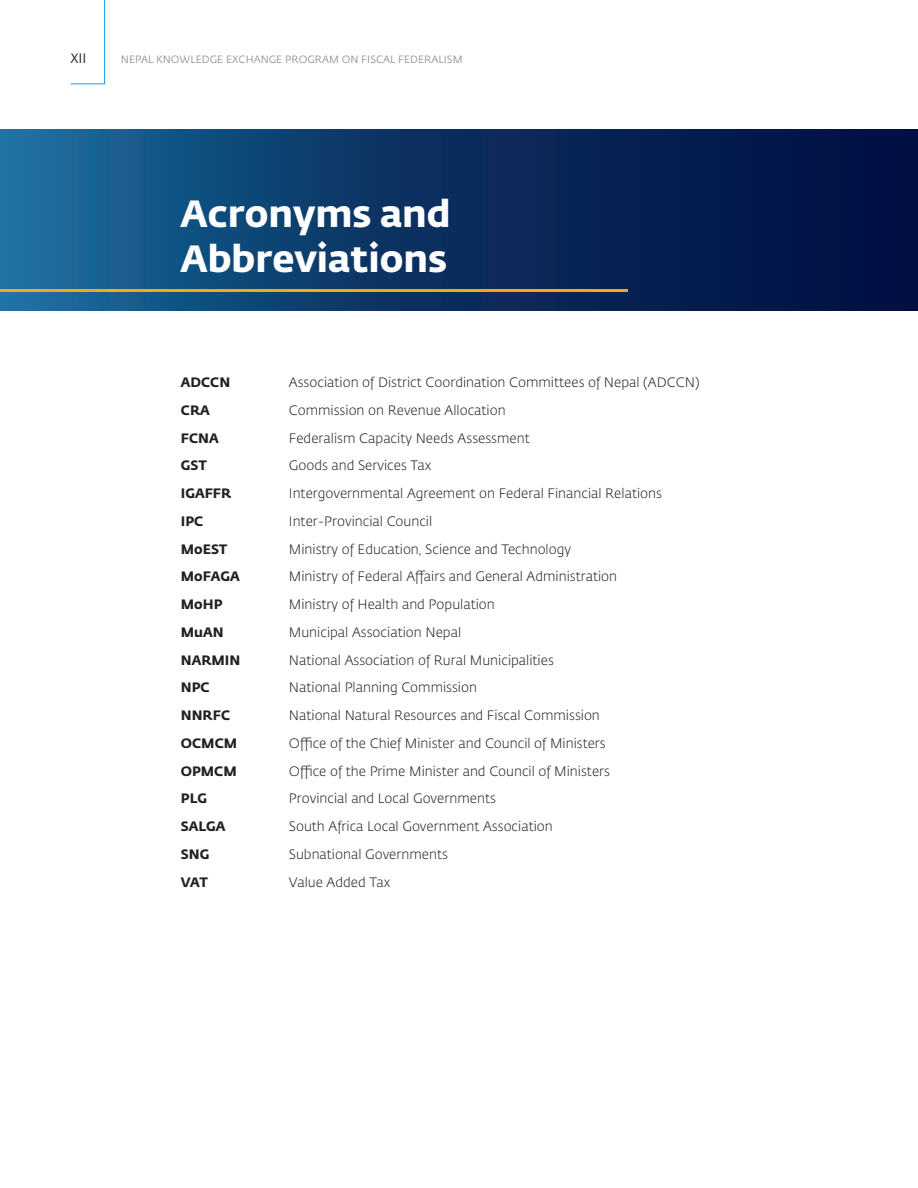
<style>
.page{position:relative;width:918px;height:1188px;background:#fff}
.page>*{position:absolute;margin:0;border:0;box-sizing:border-box;transform-origin:0 0}
.main_head{font:700 37.5px/45px "Fedra Sans Std";color:#fff}
.body_text{font:300 13.5px "Fedra Sans Std";color:#231f20}
.body_text-2{font:700 13.5px "Fedra Sans Std";color:#231f20}
.t1{font:13.5px "Fedra Sans Std";color:#231f20}
.t2{font:10.5px "Fedra Sans Std";color:#939598}
</style>
<div class="page">
<svg style="left:70px;top:0;width:35px;height:85px"></svg>
<svg style="left:0;top:130px;width:918px;height:180px;background:#0b3465"></svg>
<hr style="left:0;top:289px;width:628px;height:3px;background:#f9a51b">
<p class="t1" style="left:70px;top:51px;width:18px">XII</p>
<p class="t2" style="left:121px;top:53px;width:343px">NEPAL KNOWLEDGE EXCHANGE PROGRAM ON FISCAL FEDERALISM</p>
<p class="main_head" style="left:181px;top:191px;width:271px">Acronyms and<br>Abbreviations</p>
<p class="body_text-2" style="left:181px;top:374px;width:51px">ADCCN</p>
<p class="body_text" style="left:289px;top:374px;width:412px">Association of District Coordination Committees of Nepal (ADCCN)</p>
<p class="body_text-2" style="left:181px;top:401px;width:30px">CRA</p>
<p class="body_text" style="left:289px;top:402px;width:218px">Commission on Revenue Allocation</p>
<p class="body_text-2" style="left:181px;top:429px;width:39px">FCNA</p>
<p class="body_text" style="left:289px;top:430px;width:242px">Federalism Capacity Needs Assessment</p>
<p class="body_text-2" style="left:181px;top:457px;width:28px">GST</p>
<p class="body_text" style="left:289px;top:457px;width:144px">Goods and Services Tax</p>
<p class="body_text-2" style="left:181px;top:485px;width:52px">IGAFFR</p>
<p class="body_text" style="left:289px;top:485px;width:375px">Intergovernmental Agreement on Federal Financial Relations</p>
<p class="body_text-2" style="left:181px;top:512px;width:24px">IPC</p>
<p class="body_text" style="left:289px;top:513px;width:145px">Inter-Provincial Council</p>
<p class="body_text-2" style="left:181px;top:540px;width:48px">MoEST</p>
<p class="body_text" style="left:289px;top:541px;width:284px">Ministry of Education, Science and Technology</p>
<p class="body_text-2" style="left:181px;top:568px;width:61px">MoFAGA</p>
<p class="body_text" style="left:289px;top:568px;width:330px">Ministry of Federal Affairs and General Administration</p>
<p class="body_text-2" style="left:181px;top:596px;width:43px">MoHP</p>
<p class="body_text" style="left:289px;top:596px;width:207px">Ministry of Health and Population</p>
<p class="body_text-2" style="left:181px;top:623px;width:44px">MuAN</p>
<p class="body_text" style="left:289px;top:624px;width:174px">Municipal Association Nepal</p>
<p class="body_text-2" style="left:181px;top:651px;width:61px">NARMIN</p>
<p class="body_text" style="left:289px;top:652px;width:266px">National Association of Rural Municipalities</p>
<p class="body_text-2" style="left:181px;top:679px;width:30px">NPC</p>
<p class="body_text" style="left:289px;top:679px;width:190px">National Planning Commission</p>
<p class="body_text-2" style="left:181px;top:707px;width:51px">NNRFC</p>
<p class="body_text" style="left:289px;top:707px;width:313px">National Natural Resources and Fiscal Commission</p>
<p class="body_text-2" style="left:181px;top:734px;width:58px">OCMCM</p>
<p class="body_text" style="left:289px;top:735px;width:318px">Office of the Chief Minister and Council of Ministers</p>
<p class="body_text-2" style="left:181px;top:762px;width:57px">OPMCM</p>
<p class="body_text" style="left:289px;top:763px;width:323px">Office of the Prime Minister and Council of Ministers</p>
<p class="body_text-2" style="left:181px;top:790px;width:28px">PLG</p>
<p class="body_text" style="left:289px;top:790px;width:209px">Provincial and Local Governments</p>
<p class="body_text-2" style="left:181px;top:818px;width:46px">SALGA</p>
<p class="body_text" style="left:289px;top:818px;width:265px">South Africa Local Government Association</p>
<p class="body_text-2" style="left:181px;top:845px;width:30px">SNG</p>
<p class="body_text" style="left:289px;top:846px;width:161px">Subnational Governments</p>
<p class="body_text-2" style="left:181px;top:873px;width:29px">VAT</p>
<p class="body_text" style="left:289px;top:874px;width:103px">Value Added Tax</p>
</div>
